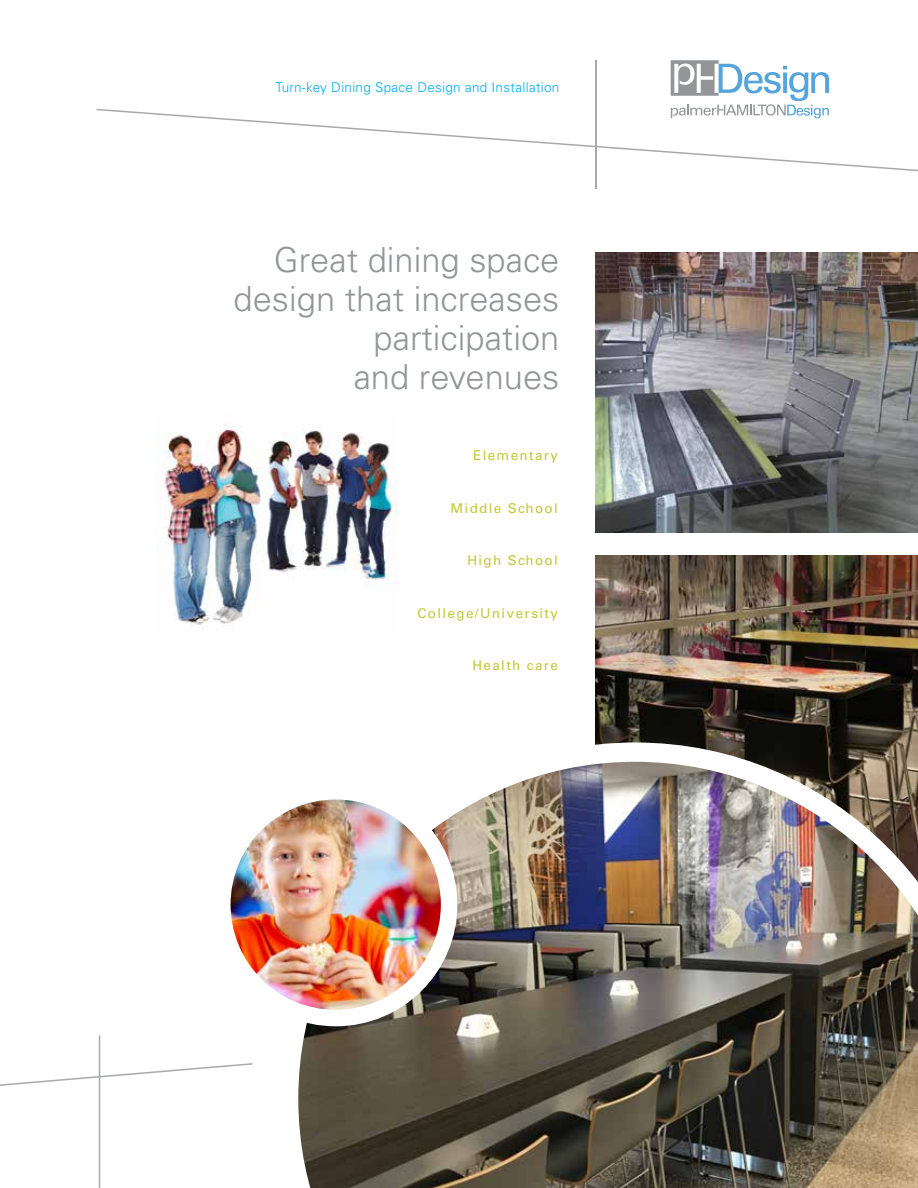
<style>
.page{position:relative;width:918px;height:1188px;background:#fff}
.page>*{position:absolute;margin:0;border:0;box-sizing:border-box;transform-origin:0 0}
.t1{font:300 34.5px/39px "Univers";color:#939598;text-align:right}
.t2{font:13.5px "Univers";letter-spacing:.1em;color:#c3c735}
.t3{font:300 13.5px "Univers";letter-spacing:.02em;color:#00aeef}
</style>
<div class="page">
<svg style="left:0;top:1035px;width:253px;height:153px"></svg>
<img style="left:596px;top:555px;width:322px;height:188px">
<img style="left:596px;top:252px;width:322px;height:280px">
<img style="left:157px;top:424px;width:241px;height:201px">
<img style="left:298px;top:743px;width:620px;height:445px">
<img style="left:231px;top:794px;width:218px;height:223px">
<div style="left:214px;top:783px;width:243px;height:243px;border:16px solid #fff;border-radius:50%"></div>
<svg style="left:96px;top:109px;width:822px;height:62px"></svg>
<hr style="left:595px;top:60px;width:1px;height:129px;background:#a7a9ac">
<svg style="left:671px;top:60px;width:158px;height:58px"></svg>
<p class="t3" style="left:275px;top:79px;width:285px">Turn-key Dining Space Design and Installation</p>
<h1 class="t1" style="left:234px;top:240px;width:327px">Great dining space design that increases participation<br>and revenues</h1>
<p class="t2" style="left:473px;top:447px;width:86px">Elementary</p>
<p class="t2" style="left:450px;top:500px;width:109px">Middle School</p>
<p class="t2" style="left:467px;top:552px;width:92px">High School</p>
<p class="t2" style="left:417px;top:605px;width:142px">College/University</p>
<p class="t2" style="left:472px;top:657px;width:87px">Health care</p>
</div>
